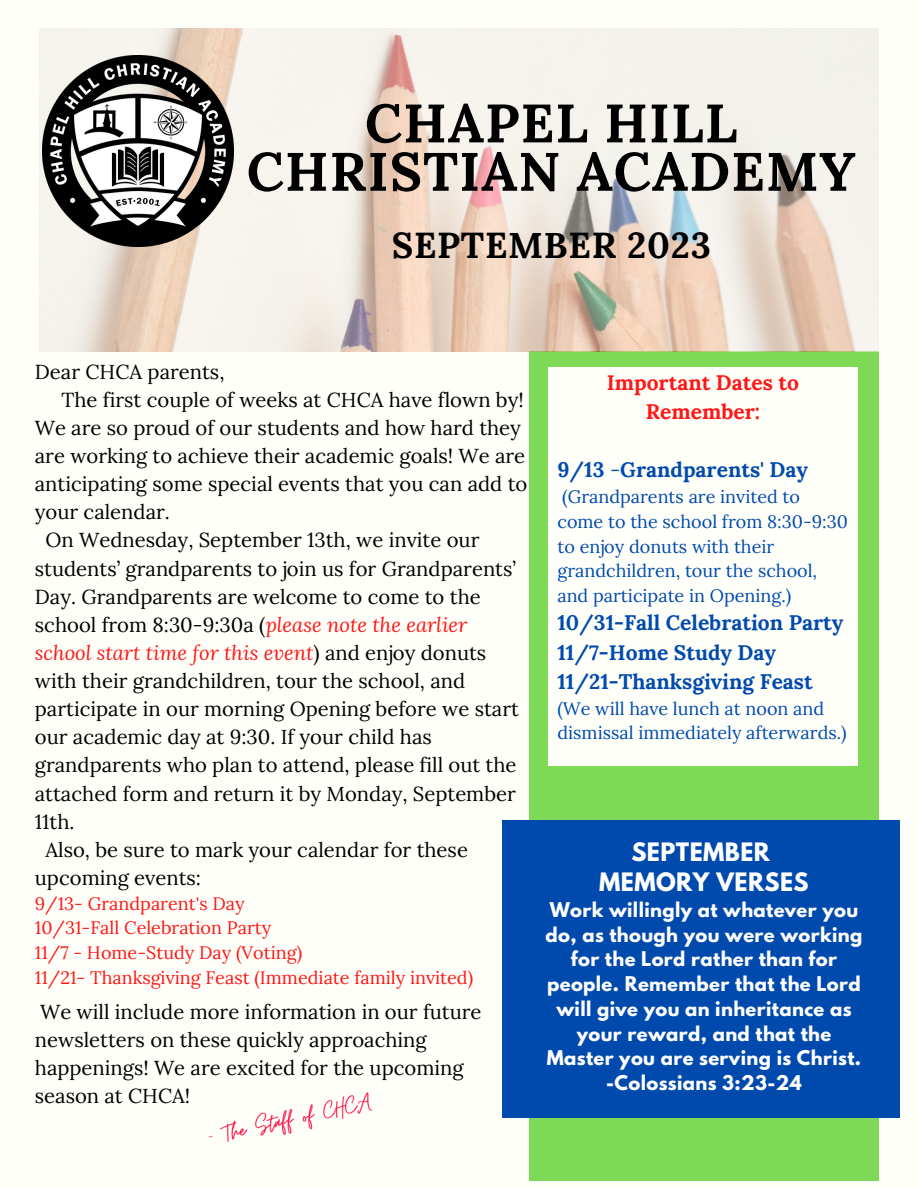
<style>
.page{position:relative;width:918px;height:1188px;background:#fffff9}
.page>*{position:absolute;margin:0;border:0;box-sizing:border-box;transform-origin:0 0}
.t1{font:700 54px/48.3px "Lora";letter-spacing:.02em;color:#000;text-align:center}
.t2{font:700 36px "Lora";letter-spacing:.02em;color:#000}
.t3{font:700 22.5px "League Spartan";letter-spacing:.02em;color:#fff}
.t4{font:700 21px "Lora";color:#004aad}
.t5{font:700 21px/29.2px "Lora";color:#ff1616;text-align:center}
.t6{font:20.25px/28.2px "Lora";color:#000}
.t7{font:700 18px/24.8px "League Spartan";letter-spacing:.02em;color:#fff;text-align:center}
.t8{font:18px/24.8px "Lora";color:#004aad}
.t9{font:18px "Lora";color:#ff1616}
.s1{font-style:italic;color:#ff1616}
.s2{font-weight:400}
</style>
<div class="page">
<div style="left:529px;top:351px;width:350px;height:830px;background:#7ed957"></div>
<img style="left:40px;top:28px;width:839px;height:323px">
<img style="left:42px;top:56px;width:192px;height:191px">
<div style="left:549px;top:367px;width:309px;height:399px;background:#fffff9"></div>
<div style="left:502px;top:821px;width:398px;height:297px;background:#004aad"></div>
<img style="left:208px;top:1092px;width:165px;height:50px">
<p class="t1" style="left:247px;top:98px;width:610px">CHAPEL HILL<br>CHRISTIAN ACADEMY</p>
<p class="t2" style="left:392px;top:222px;width:321px">SEPTEMBER 2023</p>
<p class="t6" style="left:35px;top:357px;width:191px">Dear CHCA parents,</p>
<p class="t6" style="left:35px;top:385px;width:494px;text-indent:27px">The first couple of weeks at CHCA have flown by!<br>We are so proud of our students and how hard they are working to achieve their academic goals! We are anticipating some special events that you can add to your calendar.</p>
<p class="t6" style="left:35px;top:526px;width:486px;text-indent:11px">On Wednesday, September 13th, we invite our students’ grandparents to join us for Grandparents’ Day. Grandparents are welcome to come to the school from 8:30-9:30a (<span class="s1">please note the earlier school start time for this event</span>) and enjoy donuts with their grandchildren, tour the school, and participate in our morning Opening before we start our academic day at 9:30. If your child has grandparents who plan to attend, please fill out the attached form and return it by Monday, September 11th.</p>
<p class="t6" style="left:35px;top:835px;width:435px;text-indent:11px">Also, be sure to mark your calendar for these upcoming events:</p>
<p class="t9" style="left:35px;top:892px;width:211px">9/13- Grandparent's Day</p>
<p class="t9" style="left:35px;top:916px;width:238px">10/31-Fall Celebration Party</p>
<p class="t9" style="left:35px;top:941px;width:269px">11/7 - Home-Study Day (Voting)</p>
<p class="t9" style="left:35px;top:966px;width:440px">11/21- Thanksgiving Feast (Immediate family invited)</p>
<p class="t6" style="left:35px;top:997px;width:448px">We will include more information in our future newsletters on these quickly approaching happenings! We are excited for the upcoming season at CHCA!</p>
<p class="t5" style="left:607px;top:367px;width:194px">Important Dates to<br>Remember:</p>
<p class="t4" style="left:557px;top:456px;width:252px">9/13 <span class="s2">-</span>Grandparents' Day</p>
<p class="t8" style="left:557px;top:484px;width:292px">(Grandparents are invited to<br>come to the school from 8:30-9:30 to enjoy donuts with their grandchildren, tour the school, and participate in Opening.)</p>
<p class="t4" style="left:557px;top:609px;width:287px">10/31-Fall Celebration Party</p>
<p class="t4" style="left:557px;top:638px;width:220px">11/7-Home Study Day</p>
<p class="t4" style="left:557px;top:668px;width:257px">11/21-Thanksgiving Feast</p>
<p class="t8" style="left:557px;top:696px;width:291px">(We will have lunch at noon and dismissal immediately afterwards.)</p>
<p class="t3" style="left:631px;top:840px;width:140px">SEPTEMBER</p>
<p class="t3" style="left:599px;top:871px;width:211px">MEMORY VERSES</p>
<p class="t7" style="left:546px;top:900px;width:318px">Work willingly at whatever you do, as though you were working for the Lord rather than for people. Remember that the Lord will give you an inheritance as your reward, and that the<br>Master you are serving is Christ.</p>
<p class="t7" style="left:606px;top:1073px;width:197px">-Colossians 3:23-24</p>
</div>
